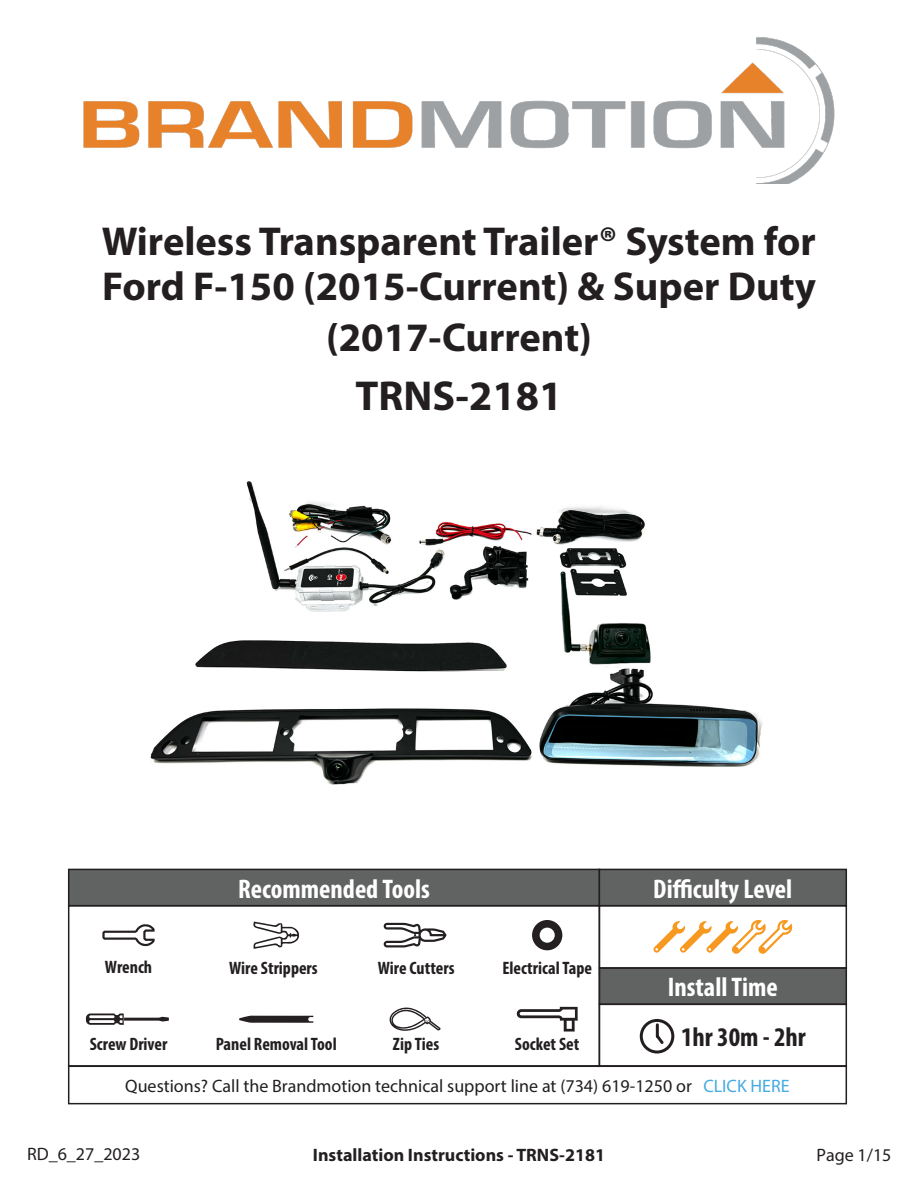
<style>
.page{position:relative;width:918px;height:1188px;background:#fff}
.page>*{position:absolute;margin:0;border:0;box-sizing:border-box;transform-origin:0 0}
.t1{font:700 42px "Myriad Pro";color:#231f20}
.t2{font:700 40.5px/45px "Myriad Pro";color:#231f20}
.t3{font:700 condensed 27px "Myriad Pro";color:#fff}
.t4{font:700 condensed 27px "Myriad Pro";color:#231f20}
.t5{font:18px "Myriad Pro";color:#231f20}
.t6{font:700 condensed 18px "Myriad Pro";color:#231f20}
.t7{font:700 18px "Myriad Pro";color:#231f20}
.s1{color:#45abe0}
</style>
<div class="page">
<img style="left:83px;top:37px;width:752px;height:147px">
<img style="left:135px;top:481px;width:646px;height:388px">
<div style="left:69px;top:869px;width:530px;height:37px;background:#616262"></div>
<div style="left:68px;top:869px;width:532px;height:37px;border:2px solid #231f20"></div>
<div style="left:599px;top:869px;width:247px;height:37px;background:#616262"></div>
<div style="left:599px;top:869px;width:248px;height:37px;border:2px solid #231f20"></div>
<div style="left:599px;top:968px;width:247px;height:36px;background:#616262"></div>
<div style="left:599px;top:967px;width:248px;height:38px;border:2px solid #231f20"></div>
<div style="left:68px;top:905px;width:532px;height:162px;border:2px solid #231f20"></div>
<div style="left:599px;top:905px;width:248px;height:64px;border:2px solid #231f20"></div>
<svg style="left:239px;top:1016px;width:74px;height:7px"></svg>
<svg style="left:86px;top:1013px;width:83px;height:12px"></svg>
<svg style="left:389px;top:1007px;width:52px;height:24px"></svg>
<svg style="left:516px;top:1007px;width:62px;height:25px"></svg>
<svg style="left:532px;top:920px;width:30px;height:30px"></svg>
<svg style="left:383px;top:923px;width:64px;height:24px"></svg>
<svg style="left:253px;top:922px;width:46px;height:27px"></svg>
<svg style="left:102px;top:924px;width:53px;height:22px"></svg>
<svg style="left:653px;top:920px;width:140px;height:34px"></svg>
<div style="left:640px;top:1019px;width:34px;height:35px;border:3px solid #231f20;border-radius:50%"></div>
<svg style="left:653px;top:1022px;width:13px;height:22px"></svg>
<div style="left:68px;top:1065px;width:779px;height:39px;border:2px solid #231f20"></div>
<div style="left:599px;top:1004px;width:248px;height:63px;border:2px solid #231f20"></div>
<p class="t2" style="left:102px;top:217px;width:716px">Wireless Transparent Trailer® System for<br>Ford F-150 (2015-Current) &amp; Super Duty</p>
<p class="t2" style="left:326px;top:313px;width:267px">(2017-Current)</p>
<p class="t1" style="left:356px;top:369px;width:208px">TRNS-2181</p>
<p class="t3" style="left:238px;top:872px;width:193px">Recommended Tools</p>
<p class="t3" style="left:653px;top:872px;width:141px">Difficulty Level</p>
<p class="t6" style="left:105px;top:956px;width:49px">Wrench</p>
<p class="t6" style="left:229px;top:957px;width:90px">Wire Strippers</p>
<p class="t6" style="left:378px;top:957px;width:78px">Wire Cutters</p>
<p class="t6" style="left:502px;top:957px;width:91px">Electrical Tape</p>
<p class="t3" style="left:668px;top:970px;width:112px">Install Time</p>
<p class="t4" style="left:681px;top:1020px;width:126px">1hr 30m - 2hr</p>
<p class="t5" style="left:125px;top:1074px;width:666px">Questions? Call the Brandmotion technical support line at (734) 619-1250 or <span class="s1">CLICK HERE</span></p>
<p class="t6" style="left:90px;top:1032px;width:79px">Screw Driver</p>
<p class="t6" style="left:216px;top:1032px;width:123px">Panel Removal Tool</p>
<p class="t6" style="left:393px;top:1032px;width:48px">Zip Ties</p>
<p class="t6" style="left:515px;top:1032px;width:66px">Socket Set</p>
<p class="t5" style="left:27px;top:1144px;width:115px">RD_6_27_2023</p>
<p class="t7" style="left:313px;top:1143px;width:294px">Installation Instructions - TRNS-2181</p>
<p class="t5" style="left:816px;top:1144px;width:77px">Page 1/15</p>
</div>
